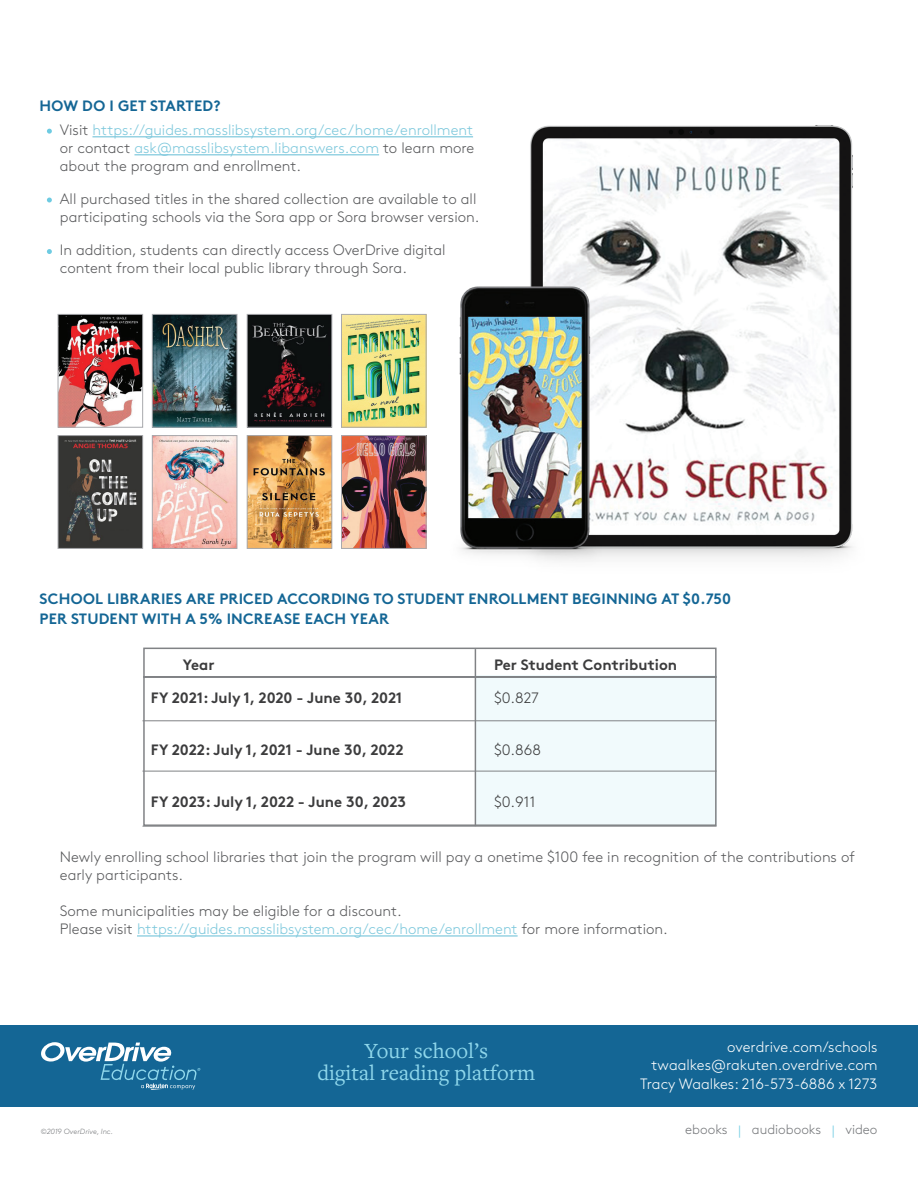
<style>
.page{position:relative;width:918px;height:1188px;background:#fff}
.page>*{position:absolute;margin:0;border:0;box-sizing:border-box;transform-origin:0 0}
.t1{font:22.5px/22.5px "Freight Text Pro";color:#8fd7eb;text-align:center}
.t2{font:300 15px/18px "Brown Std";color:#57585a}
.t3{font:700 15px "Brown Std";color:#3c3c3d}
.t4{font:700 15px/19.5px "Brown Std";letter-spacing:.01em;color:#146695}
.t5{font:300 15px/18px "Brown Std";color:#fff;text-align:right}
.t6{font:300 15px/24px "Brown Std";color:#7dc8dc}
.t7{font:300 15px "Brown Std";color:#3c3c3d}
.t8{font:300 13.5px "Brown Std";color:#76787b}
.t9{font:italic 300 7.5px "Brown Std";color:#76787b}
.s1{font-weight:700;color:#146695}
.s2{color:#57585a}
.s3{color:#7dc8dc}
.s4{color:#6ecbe2}
</style>
<div class="page">
<img style="left:530px;top:125px;width:323px;height:433px">
<div style="left:0;top:1026px;width:918px;height:81px;background:#146695"></div>
<svg style="left:41px;top:1042px;width:159px;height:48px"></svg>
<div style="left:476px;top:675px;width:241px;height:151px;background:#f1fafc"></div>
<div style="left:143px;top:676px;width:574px;height:150px;border:2px solid #808285"></div>
<div style="left:143px;top:648px;width:574px;height:30px;border:2px solid #808285"></div>
<hr style="left:475px;top:649px;width:1px;height:177px;background:#808285">
<hr style="left:143px;top:721px;width:574px;height:1px;background:#808285">
<hr style="left:143px;top:771px;width:574px;height:1px;background:#808285">
<hr style="left:143px;top:826px;width:574px;height:1px;background:#808285">
<hr style="left:92px;top:136px;width:381px;height:1px;background:#7dc8dc">
<hr style="left:134px;top:154px;width:245px;height:1px;background:#7dc8dc">
<hr style="left:137px;top:935px;width:381px;height:2px;background:#7dc8dc">
<svg style="left:47px;top:129px;width:5px;height:5px"></svg>
<svg style="left:47px;top:198px;width:5px;height:4px"></svg>
<svg style="left:47px;top:249px;width:5px;height:5px"></svg>
<img style="left:420px;top:263px;width:213px;height:298px">
<img style="left:60px;top:316px;width:81px;height:109px">
<div style="left:58px;top:314px;width:85px;height:113px;border:1px solid #a8a9ad"></div>
<img style="left:60px;top:437px;width:81px;height:110px">
<div style="left:58px;top:435px;width:85px;height:114px;border:1px solid #a8a9ad"></div>
<img style="left:249px;top:316px;width:81px;height:109px">
<div style="left:247px;top:314px;width:85px;height:113px;border:1px solid #a8a9ad"></div>
<img style="left:249px;top:437px;width:81px;height:110px">
<div style="left:247px;top:435px;width:85px;height:114px;border:1px solid #a8a9ad"></div>
<img style="left:154px;top:316px;width:81px;height:109px">
<div style="left:152px;top:314px;width:85px;height:113px;border:1px solid #a8a9ad"></div>
<img style="left:154px;top:437px;width:81px;height:110px">
<div style="left:152px;top:435px;width:85px;height:114px;border:1px solid #a8a9ad"></div>
<img style="left:343px;top:316px;width:81px;height:109px">
<div style="left:341px;top:314px;width:85px;height:113px;border:1px solid #a8a9ad"></div>
<img style="left:343px;top:437px;width:81px;height:110px">
<div style="left:341px;top:435px;width:85px;height:114px;border:1px solid #a8a9ad"></div>
<p class="t6" style="left:60px;top:94px;width:415px;text-indent:-20px"><span class="s1">HOW DO I GET STARTED?<br></span><span class="s2">Visit</span> https://guides.masslibsystem.org/cec/home/enrollment</p>
<p class="t2" style="left:60px;top:139px;width:416px">or contact <span class="s3">ask@masslibsystem.libanswers.com</span> to learn more about the program and enrollment.</p>
<p class="t2" style="left:60px;top:190px;width:421px">All purchased titles in the shared collection are available to all participating schools via the Sora app or Sora browser version.</p>
<p class="t2" style="left:60px;top:241px;width:387px">In addition, students can directly access OverDrive digital content from their local public library through Sora.</p>
<p class="t4" style="left:40px;top:589px;width:693px">SCHOOL LIBRARIES ARE PRICED ACCORDING TO STUDENT ENROLLMENT BEGINNING AT $0.750<br>PER STUDENT WITH A 5% INCREASE EACH YEAR</p>
<p class="t3" style="left:183px;top:656px;width:33px">Year</p>
<p class="t3" style="left:494px;top:656px;width:185px">Per Student Contribution</p>
<p class="t3" style="left:151px;top:689px;width:253px">FY 2021: July 1, 2020 - June 30, 2021</p>
<p class="t7" style="left:494px;top:690px;width:46px">$0.827</p>
<p class="t3" style="left:151px;top:741px;width:254px">FY 2022: July 1, 2021 - June 30, 2022</p>
<p class="t7" style="left:494px;top:741px;width:48px">$0.868</p>
<p class="t3" style="left:151px;top:792px;width:257px">FY 2023: July 1, 2022 - June 30, 2023</p>
<p class="t7" style="left:494px;top:793px;width:43px">$0.911</p>
<p class="t2" style="left:60px;top:849px;width:796px">Newly enrolling school libraries that join the program will pay a onetime $100 fee in recognition of the contributions of early participants.</p>
<p class="t2" style="left:60px;top:903px;width:610px">Some municipalities may be eligible for a discount.<br>Please visit <span class="s3">https://guides.masslibsystem.org/cec/home/enrollment</span> for more information.</p>
<p class="t9" style="left:40px;top:1127px;width:74px">©2019 OverDrive, Inc.</p>
<h1 class="t1" style="left:317px;top:1039px;width:219px">Your school’s<br>digital reading platform</h1>
<p class="t5" style="left:652px;top:1038px;width:227px">overdrive.com/schools twaalkes@rakuten.overdrive.com</p>
<p class="t5" style="left:640px;top:1075px;width:239px">Tracy Waalkes: 216-573-6886 x 1273</p>
<p class="t8" style="left:685px;top:1122px;width:194px">ebooks <span class="s4">|</span> audiobooks <span class="s4">|</span> video</p>
</div>
